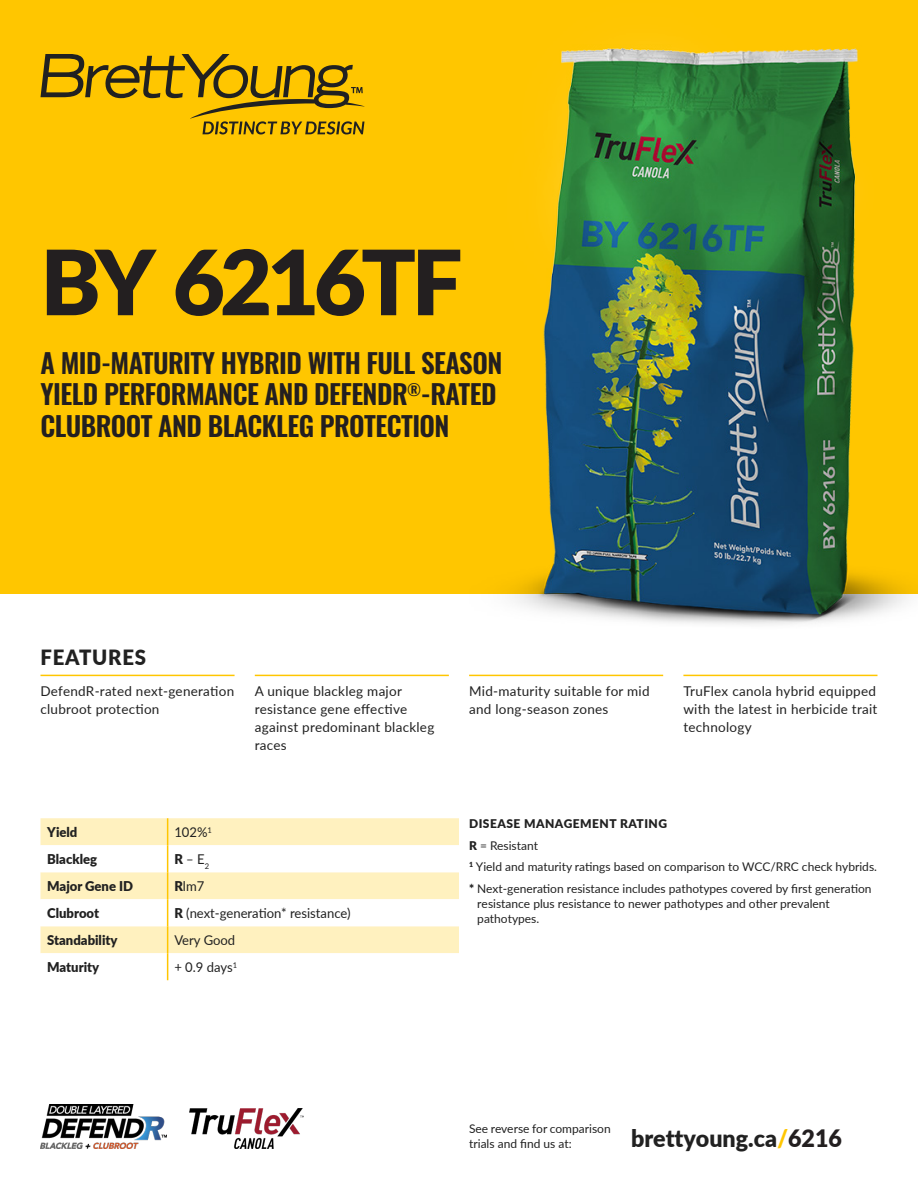
<style>
.page{position:relative;width:918px;height:1188px;background:#fff}
.page>*{position:absolute;margin:0;border:0;box-sizing:border-box;transform-origin:0 0}
.H1_Prouduct_Name{font:900 90px "Lato";letter-spacing:-.055em;color:#231f20}
.H2_Product_Descripti{font:600 27px/31.5px "Oswald";letter-spacing:-.02em;color:#231f20}
.Website{font:900 24px "Lato";color:#212121}
.t1{font:900 21px "Lato";letter-spacing:.04em;color:#212121}
.Canola_Listed_Featur{font:13.5px/18px "Lato";letter-spacing:.02em;color:#212121}
.Table_Content{font:13.5px "Lato";color:#212121}
.Table_Subheader{font:900 13.5px "Lato";color:#212121}
.Small_Copy{font:12px/15px "Lato";color:#212121}
.Small_Copy_Heading{font:900 12px "Lato";letter-spacing:.04em;color:#212121}
.s1{font-weight:900}
.s2{color:#ffc600}
.s3{color:#231f20}
</style>
<div class="page">
<div style="left:0;top:0;width:918px;height:594px;background:#ffc600"></div>
<svg style="left:40px;top:54px;width:325px;height:80px"></svg>
<hr style="left:40px;top:675px;width:195px;height:1px;background:#ffc600">
<hr style="left:255px;top:675px;width:194px;height:1px;background:#ffc600">
<hr style="left:469px;top:675px;width:194px;height:1px;background:#ffc600">
<hr style="left:683px;top:675px;width:195px;height:1px;background:#ffc600">
<img style="left:514px;top:45px;width:395px;height:580px">
<svg style="left:40px;top:818px;width:419px;height:162px"></svg>
<img style="left:189px;top:1108px;width:114px;height:40px">
<img style="left:41px;top:1104px;width:126px;height:44px">
<p class="H1_Prouduct_Name" style="left:40px;top:215px;width:424px">BY 6216TF</p>
<p class="H2_Product_Descripti" style="left:40px;top:349px;width:463px">A MID-MATURITY HYBRID WITH FULL SEASON<br>YIELD PERFORMANCE AND DEFENDR<sup>®</sup>-RATED<br>CLUBROOT AND BLACKLEG PROTECTION</p>
<h3 class="t1" style="left:40px;top:641px;width:107px">FEATURES</h3>
<p class="Canola_Listed_Featur" style="left:40px;top:682px;width:195px">DefendR-rated next-generation clubroot protection</p>
<p class="Canola_Listed_Featur" style="left:255px;top:682px;width:181px">A unique blackleg major resistance gene effective against predominant blackleg races</p>
<p class="Canola_Listed_Featur" style="left:469px;top:682px;width:182px">Mid-maturity suitable for mid and long-season zones</p>
<p class="Canola_Listed_Featur" style="left:683px;top:682px;width:196px;text-align:justify">TruFlex canola hybrid equipped with the latest in herbicide trait technology</p>
<p class="Table_Subheader" style="left:47px;top:822px;width:32px">Yield</p>
<p class="Table_Content" style="left:174px;top:823px;width:39px">102%<sup>1</sup></p>
<p class="Table_Subheader" style="left:47px;top:849px;width:51px">Blackleg</p>
<p class="Table_Content" style="left:174px;top:850px;width:36px"><span class="s1">R</span> – E<sub>2</sub></p>
<p class="Table_Subheader" style="left:47px;top:876px;width:87px">Major Gene ID</p>
<p class="Table_Content" style="left:174px;top:877px;width:31px"><span class="s1">R</span>lm7</p>
<p class="Table_Subheader" style="left:47px;top:903px;width:53px">Clubroot</p>
<p class="Table_Content" style="left:174px;top:904px;width:178px"><span class="s1">R</span> (next-generation* resistance)</p>
<p class="Table_Subheader" style="left:47px;top:930px;width:72px">Standability</p>
<p class="Table_Content" style="left:174px;top:931px;width:62px">Very Good</p>
<p class="Table_Subheader" style="left:47px;top:957px;width:54px">Maturity</p>
<p class="Table_Content" style="left:174px;top:958px;width:64px">+ 0.9 days<sup>1</sup></p>
<p class="Small_Copy_Heading" style="left:469px;top:815px;width:199px">DISEASE MANAGEMENT RATING</p>
<p class="Small_Copy" style="left:469px;top:837px;width:70px"><span class="s1">R</span> = Resistant</p>
<p class="Small_Copy" style="left:469px;top:859px;width:409px"><sup>1</sup> Yield and maturity ratings based on comparison to WCC/RRC check hybrids.</p>
<p class="Small_Copy" style="left:477px;top:881px;width:396px;text-indent:-8px"><span class="s1">*</span> Next-generation resistance includes pathotypes covered by first generation resistance plus resistance to newer pathotypes and other prevalent pathotypes.</p>
<p class="Small_Copy" style="left:469px;top:1120px;width:143px">See reverse for comparison trials and find us at:</p>
<p class="Website" style="left:631px;top:1121px;width:212px">brettyoung.ca<span class="s2">/</span><span class="s3">6216</span></p>
</div>
